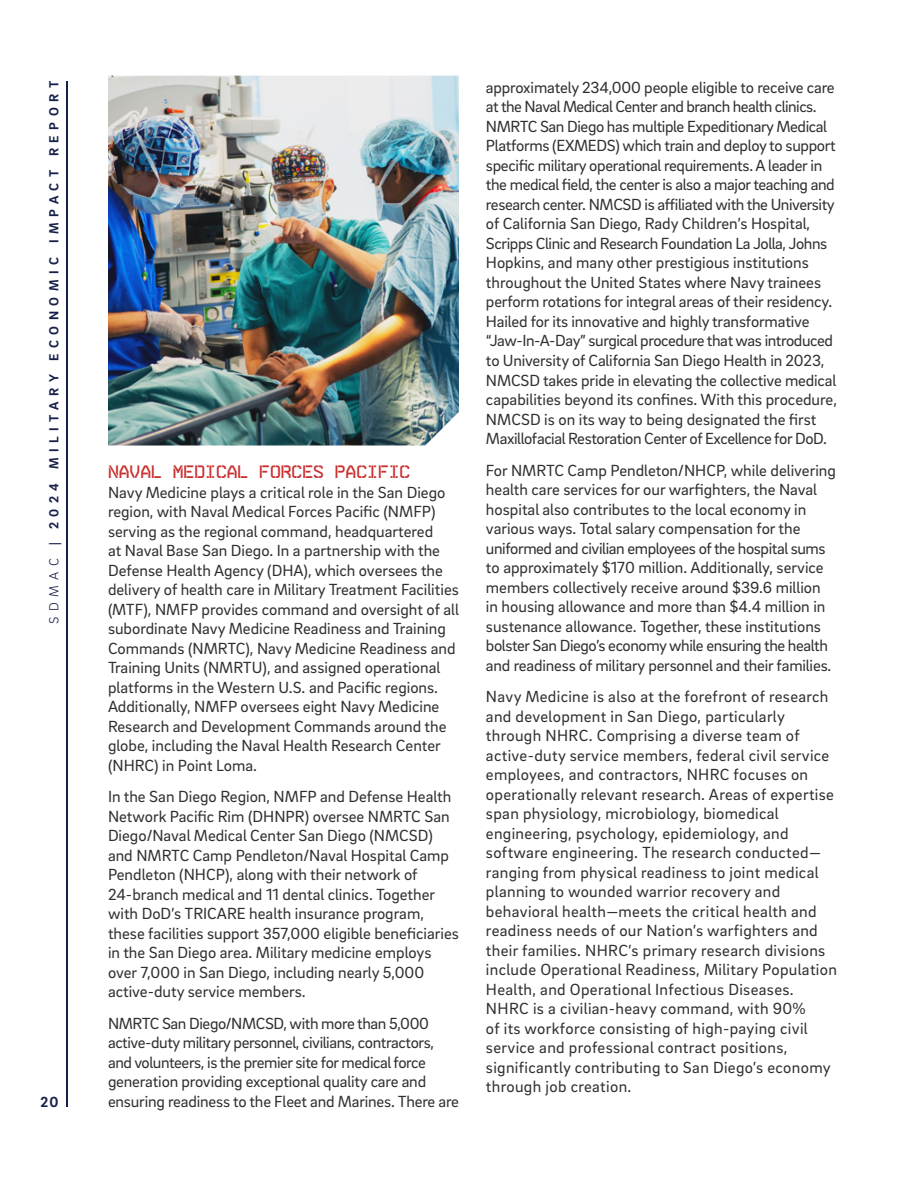
<style>
.page{position:relative;width:918px;height:1188px;background:#fff}
.page>*{position:absolute;margin:0;border:0;box-sizing:border-box;transform-origin:0 0}
.Body{font:18px "Arame Mono Stencil";color:#ca3030}
.Body-2{font:16.5px/19.5px "Brix Sans";color:#312f30}
.Body-3{font:16.5px/19.5px "Brix Sans";letter-spacing:-.02em;color:#312f30}
.Body-4{font:16.5px/19.5px "Brix Sans";letter-spacing:.02em;color:#312f30}
.Body-5{font:16.5px/19.5px "Brix Sans";letter-spacing:-.025em;color:#312f30}
.t1{font:700 15px "Brix Sans";color:#16204a}
.t2{font:700 13.5px "Brix Sans";letter-spacing:.415em;color:#16204a}
.s1{font-weight:300}
</style>
<div class="page">
<img style="left:108px;top:76px;width:351px;height:370px">
<hr style="left:66px;top:81px;width:2px;height:1026px;background:#16204a">
<p class="t2" style="left:45px;top:624px;width:544px;rotate:-90deg"><span class="s1">SDMAC</span> | 2024 MILITARY ECONOMIC IMPACT REPORT</p>
<p class="t1" style="left:40px;top:1092px;width:19px">20</p>
<p class="Body" style="left:108px;top:460px;width:304px">NAVAL MEDICAL FORCES PACIFIC</p>
<p class="Body-2" style="left:108px;top:482px;width:352px">Navy Medicine plays a critical role in the San Diego region, with Naval Medical Forces Pacific (NMFP) serving as the regional command, headquartered<br>at Naval Base San Diego. In a partnership with the Defense Health Agency (DHA), which oversees the delivery of health care in Military Treatment Facilities (MTF), NMFP provides command and oversight of all subordinate Navy Medicine Readiness and Training Commands (NMRTC), Navy Medicine Readiness and Training Units (NMRTU), and assigned operational platforms in the Western U.S. and Pacific regions.<br>Additionally, NMFP oversees eight Navy Medicine Research and Development Commands around the globe, including the Naval Health Research Center (NHRC) in Point Loma.</p>
<p class="Body-2" style="left:108px;top:786px;width:353px">In the San Diego Region, NMFP and Defense Health Network Pacific Rim (DHNPR) oversee NMRTC San Diego/Naval Medical Center San Diego (NMCSD) and NMRTC Camp Pendleton/Naval Hospital Camp Pendleton (NHCP), along with their network of 24-branch medical and 11 dental clinics. Together with DoD’s TRICARE health insurance program, these facilities support 357,000 eligible beneficiaries in the San Diego area. Military medicine employs over 7,000 in San Diego, including nearly 5,000 active-duty service members.</p>
<p class="Body-5" style="left:108px;top:1013px;width:353px">NMRTC San Diego/NMCSD, with more than 5,000 active-duty military personnel, civilians, contractors, and volunteers, is the premier site for medical force generation providing exceptional quality care and ensuring readiness to the Fleet and Marines. There are</p>
<p class="Body-3" style="left:486px;top:77px;width:352px">approximately 234,000 people eligible to receive care at the Naval Medical Center and branch health clinics.<br>NMRTC San Diego has multiple Expeditionary Medical Platforms (EXMEDS) which train and deploy to support specific military operational requirements. A leader in the medical field, the center is also a major teaching and research center. NMCSD is affiliated with the University of California San Diego, Rady Children’s Hospital, Scripps Clinic and Research Foundation La Jolla, Johns Hopkins, and many other prestigious institutions throughout the United States where Navy trainees perform rotations for integral areas of their residency.<br>Hailed for its innovative and highly transformative “Jaw-In-A-Day” surgical procedure that was introduced to University of California San Diego Health in 2023, NMCSD takes pride in elevating the collective medical capabilities beyond its confines. With this procedure, NMCSD is on its way to being designated the first Maxillofacial Restoration Center of Excellence for DoD.</p>
<p class="Body-2" style="left:486px;top:460px;width:351px">For NMRTC Camp Pendleton/NHCP, while delivering health care services for our warfighters, the Naval hospital also contributes to the local economy in various ways. Total salary compensation for the uniformed and civilian employees of the hospital sums to approximately $170 million. Additionally, service members collectively receive around $39.6 million in housing allowance and more than $4.4 million in sustenance allowance. Together, these institutions bolster San Diego’s economy while ensuring the health and readiness of military personnel and their families.</p>
<p class="Body-4" style="left:486px;top:686px;width:353px">Navy Medicine is also at the forefront of research and development in San Diego, particularly through NHRC. Comprising a diverse team of active-duty service members, federal civil service employees, and contractors, NHRC focuses on operationally relevant research. Areas of expertise span physiology, microbiology, biomedical engineering, psychology, epidemiology, and software engineering. The research conducted— ranging from physical readiness to joint medical planning to wounded warrior recovery and behavioral health—meets the critical health and readiness needs of our Nation’s warfighters and their families. NHRC’s primary research divisions include Operational Readiness, Military Population Health, and Operational Infectious Diseases.<br>NHRC is a civilian-heavy command, with 90%<br>of its workforce consisting of high-paying civil service and professional contract positions, significantly contributing to San Diego’s economy through job creation.</p>
</div>
